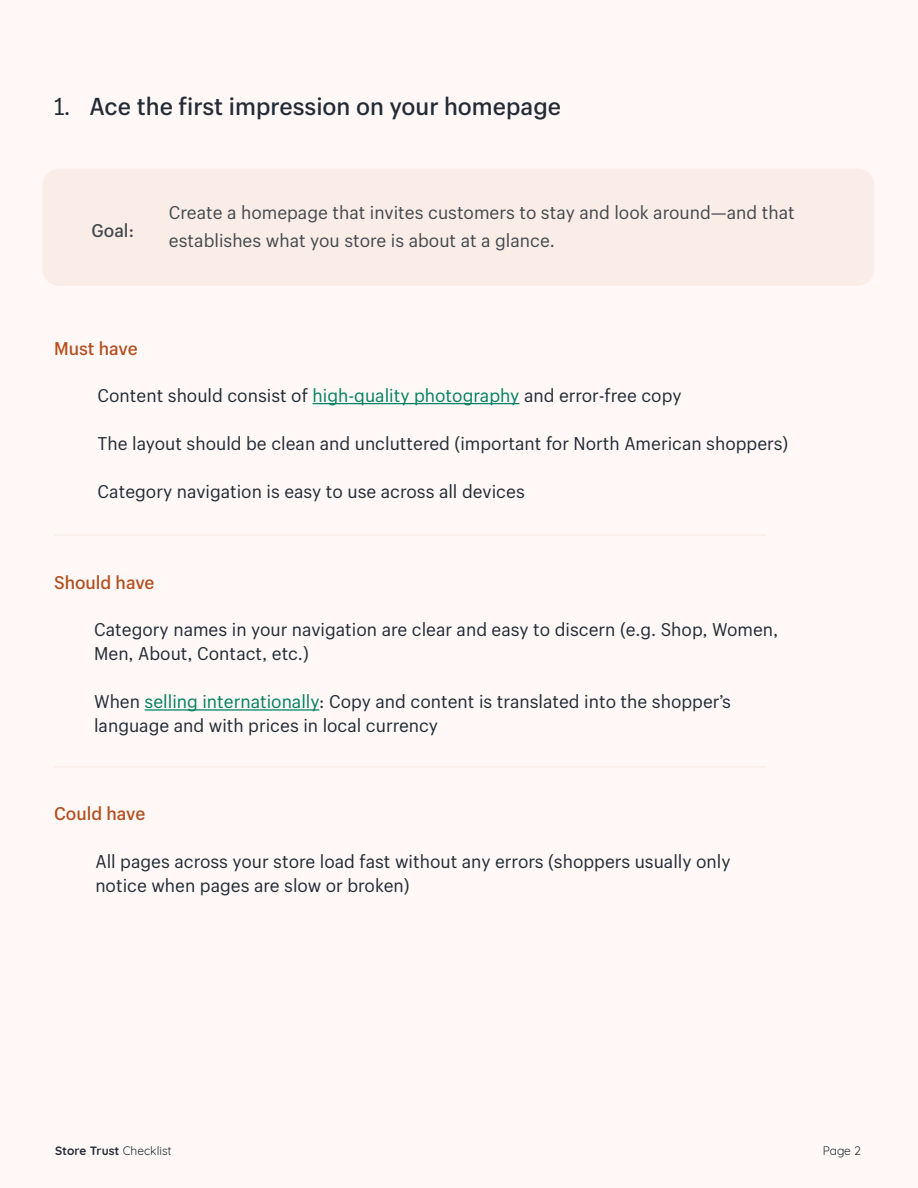
<style>
.page{position:relative;width:918px;height:1188px;background:#fff8f6}
.page>*{position:absolute;margin:0;border:0;box-sizing:border-box;transform-origin:0 0}
.t1{font:500 24px "Shopify Sans";color:#222b36}
.t2{font:18px/24px "Shopify Sans";color:#212b35}
.t3{font:18px/28.5px "Shopify Sans";color:#43494e}
.t4{font:500 18px "Shopify Sans";color:#b24f1f}
.t5{font:500 18px "Shopify Sans";color:#43494e}
.t6{font:700 12px "Quicksand";color:#212b35}
.t7{font:12px "Quicksand";color:#212b35}
.s1{font-weight:400}
.s2{color:#008060}
</style>
<div class="page">
<div style="left:42px;top:168px;width:833px;height:118px;background:#faede7;border-radius:17px"></div>
<div style="left:41px;top:167px;width:835px;height:120px;border:2px solid #fff8f6;border-radius:17px"></div>
<hr style="left:313px;top:403px;width:206px;height:1px;background:#008060">
<hr style="left:145px;top:709px;width:174px;height:2px;background:#008060">
<hr style="left:54px;top:534px;width:711px;height:2px;background:#f9eee9">
<hr style="left:54px;top:766px;width:711px;height:2px;background:#f9eee9">
<h1 class="t1" style="left:54px;top:88px;width:509px"><span class="s1">1.</span> Ace the first impression on your homepage</h1>
<p class="t5" style="left:92px;top:217px;width:44px">Goal:</p>
<p class="t3" style="left:169px;top:196px;width:627px">Create a homepage that invites customers to stay and look around—and that establishes what you store is about at a glance.</p>
<p class="t4" style="left:54px;top:335px;width:85px">Must have</p>
<p class="t2" style="left:98px;top:382px;width:585px">Content should consist of <span class="s2">high-quality photography</span> and error-free copy</p>
<p class="t2" style="left:98px;top:430px;width:692px">The layout should be clean and uncluttered (important for North American shoppers)</p>
<p class="t2" style="left:98px;top:478px;width:429px">Category navigation is easy to use across all devices</p>
<p class="t4" style="left:54px;top:569px;width:102px">Should have</p>
<p class="t2" style="left:94px;top:616px;width:686px">Category names in your navigation are clear and easy to discern (e.g. Shop, Women,<br>Men, About, Contact, etc.)</p>
<p class="t2" style="left:94px;top:688px;width:638px">When <span class="s2">selling internationally</span>: Copy and content is translated into the shopper’s language and with prices in local currency</p>
<p class="t4" style="left:54px;top:800px;width:93px">Could have</p>
<p class="t2" style="left:95px;top:848px;width:637px">All pages across your store load fast without any errors (shoppers usually only notice when pages are slow or broken)</p>
<p class="t6" style="left:55px;top:1141px;width:118px">Store Trust <span class="s1">Checklist</span></p>
<p class="t7" style="left:823px;top:1142px;width:40px">Page 2</p>
</div>
